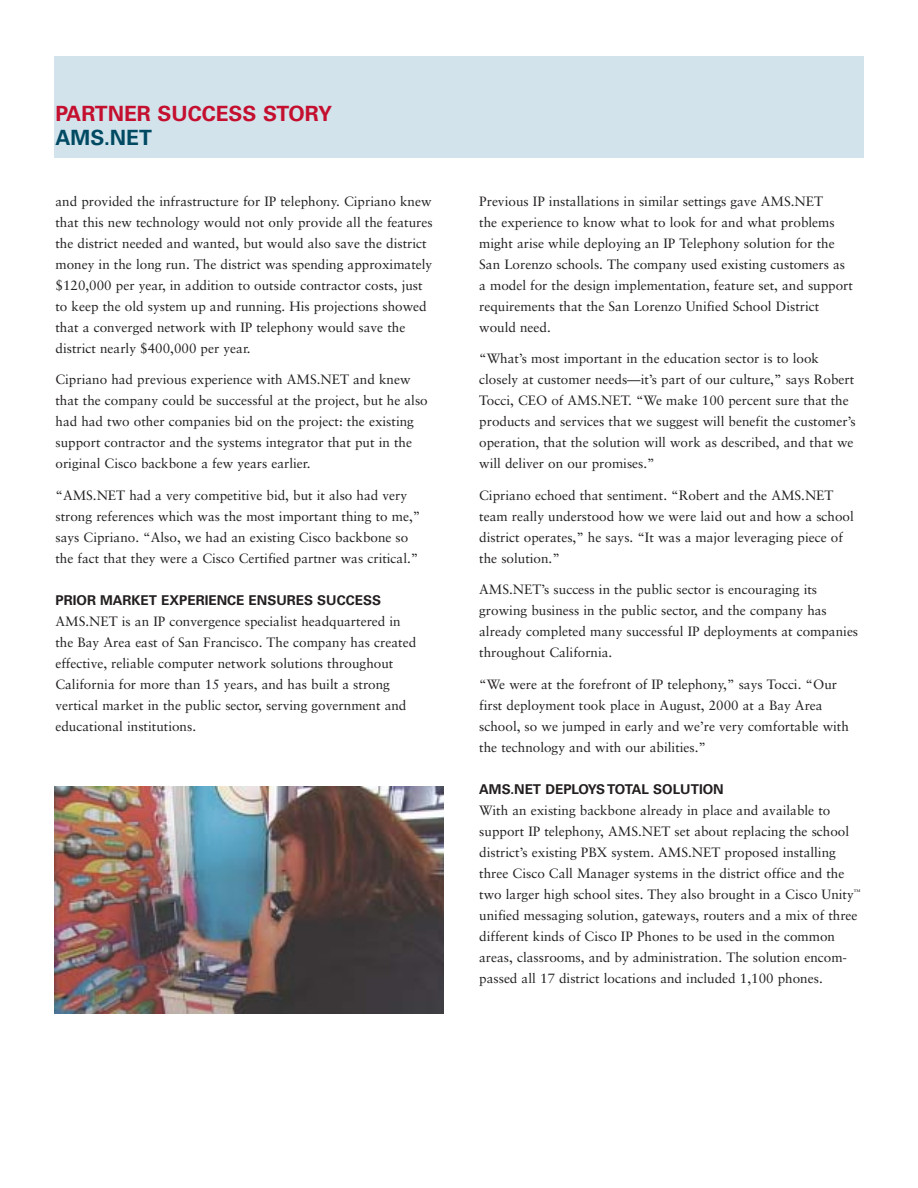
<style>
.page{position:relative;width:918px;height:1188px;background:#fff}
.page>*{position:absolute;margin:0;border:0;box-sizing:border-box;transform-origin:0 0}
.t1{font:700 21px "Univers";color:#c40f2f}
.t2{font:700 21px "Univers";color:#004963}
.t3{font:13.5px/21px "Sabon";color:#231f1f}
.t4{font:700 13.5px "Univers";color:#231f1f}
</style>
<div class="page">
<div style="left:54px;top:56px;width:810px;height:101px;background:#d2e3eb"></div>
<img style="left:54px;top:786px;width:390px;height:227px">
<h1 class="t1" style="left:56px;top:106px;width:278px">PARTNER SUCCESS STORY</h1>
<h1 class="t2" style="left:56px;top:130px;width:98px">AMS.NET</h1>
<p class="t3" style="left:56px;top:192px;width:379px">and provided the infrastructure for IP telephony. Cipriano knew that this new technology would not only provide all the features the district needed and wanted, but would also save the district money in the long run. The district was spending approximately $120,000 per year, in addition to outside contractor costs, just to keep the old system up and running. His projections showed that a converged network with IP telephony would save the district nearly $400,000 per year.</p>
<p class="t3" style="left:56px;top:370px;width:374px">Cipriano had previous experience with AMS.NET and knew that the company could be successful at the project, but he also had had two other companies bid on the project: the existing support contractor and the systems integrator that put in the original Cisco backbone a few years earlier.</p>
<p class="t3" style="left:56px;top:486px;width:366px">“AMS.NET had a very competitive bid, but it also had very strong references which was the most important thing to me,” says Cipriano. “Also, we had an existing Cisco backbone so the fact that they were a Cisco Certified partner was critical.”</p>
<p class="t4" style="left:56px;top:595px;width:327px">PRIOR MARKET EXPERIENCE ENSURES SUCCESS</p>
<p class="t3" style="left:56px;top:612px;width:362px">AMS.NET is an IP convergence specialist headquartered in the Bay Area east of San Francisco. The company has created effective, reliable computer network solutions throughout California for more than 15 years, and has built a strong vertical market in the public sector, serving government and educational institutions.</p>
<p class="t3" style="left:479px;top:192px;width:375px">Previous IP installations in similar settings gave AMS.NET<br>the experience to know what to look for and what problems might arise while deploying an IP Telephony solution for the San Lorenzo schools. The company used existing customers as a model for the design implementation, feature set, and support requirements that the San Lorenzo Unified School District would need.</p>
<p class="t3" style="left:479px;top:349px;width:378px">“What’s most important in the education sector is to look closely at customer needs—it’s part of our culture,” says Robert Tocci, CEO of AMS.NET. “We make 100 percent sure that the products and services that we suggest will benefit the customer’s operation, that the solution will work as described, and that we will deliver on our promises.”</p>
<p class="t3" style="left:479px;top:486px;width:376px">Cipriano echoed that sentiment. “Robert and the AMS.NET team really understood how we were laid out and how a school district operates,” he says. “It was a major leveraging piece of the solution.”</p>
<p class="t3" style="left:479px;top:580px;width:380px">AMS.NET’s success in the public sector is encouraging its growing business in the public sector, and the company has already completed many successful IP deployments at companies throughout California.</p>
<p class="t3" style="left:479px;top:675px;width:371px">“We were at the forefront of IP telephony,” says Tocci. “Our first deployment took place in August, 2000 at a Bay Area school, so we jumped in early and we’re very comfortable with the technology and with our abilities.”</p>
<p class="t4" style="left:479px;top:784px;width:246px">AMS.NET DEPLOYS TOTAL SOLUTION</p>
<p class="t3" style="left:479px;top:801px;width:383px">With an existing backbone already in place and available to support IP telephony, AMS.NET set about replacing the school district’s existing PBX system. AMS.NET proposed installing three Cisco Call Manager systems in the district office and the two larger high school sites. They also brought in a Cisco Unity<sup>™ </sup>unified messaging solution, gateways, routers and a mix of three different kinds of Cisco IP Phones to be used in the common areas, classrooms, and by administration. The solution encom&shy;passed all 17 district locations and included 1,100 phones.</p>
</div>
